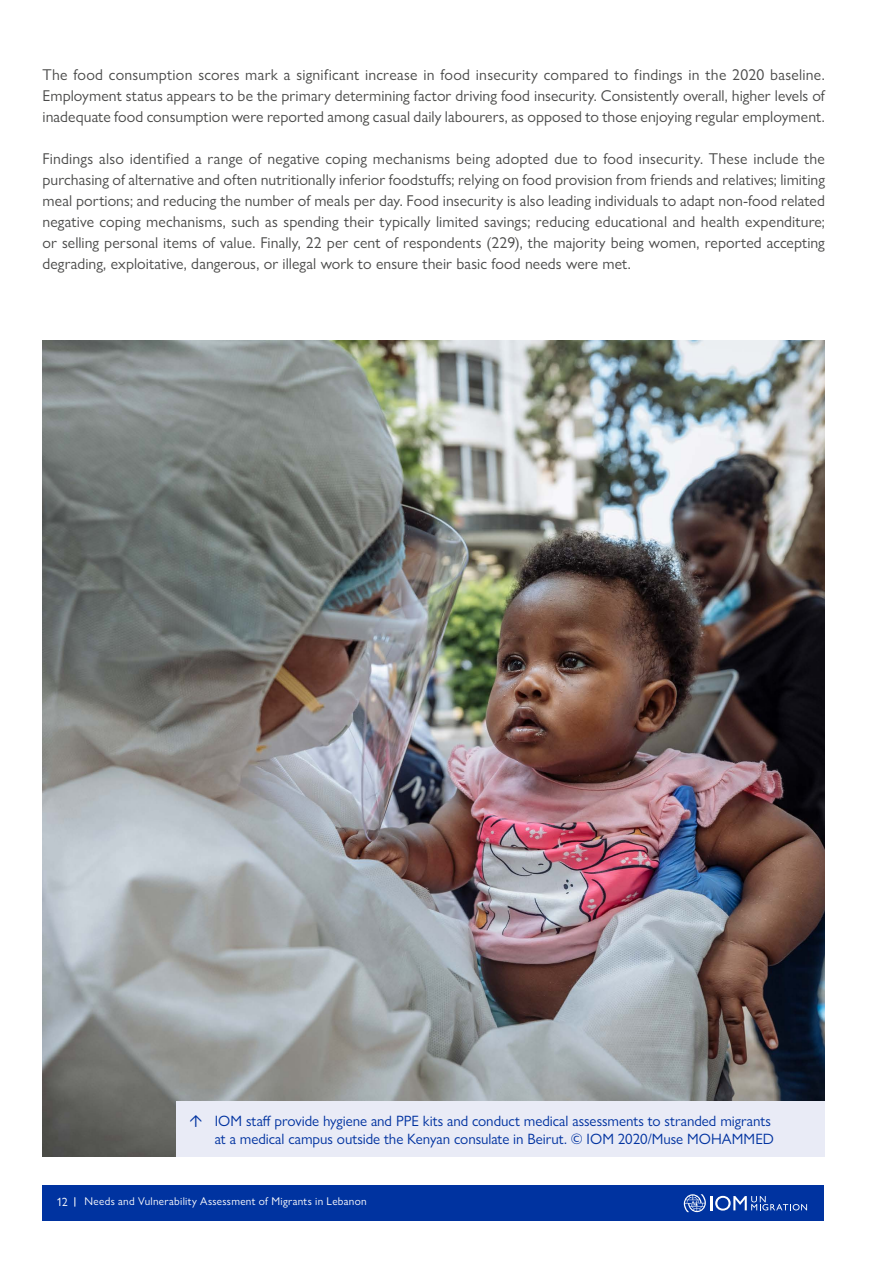
<style>
.page{position:relative;width:893px;height:1263px;background:#fff}
.page>*{position:absolute;margin:0;border:0;box-sizing:border-box;transform-origin:0 0}
.t1{font:15.75px/21px "Gill Sans Nova";letter-spacing:.005em;color:#4a4a49;text-align:justify}
.t2{font:15px/18px "Gill Sans Nova";letter-spacing:-.005em;color:#0032a0}
.t3{font:12px "Gill Sans Nova";color:#fff}
.t4{font:11.25px "Gill Sans Nova";letter-spacing:.025em;color:#fff}
</style>
<div class="page">
<div style="left:43px;top:1185px;width:781px;height:35px;background:#0033a0"></div>
<svg style="left:684px;top:1194px;width:123px;height:18px"></svg>
<img style="left:43px;top:340px;width:782px;height:817px">
<div style="left:176px;top:1102px;width:649px;height:55px;background:#e9ebf6"></div>
<p class="t1" style="left:43px;top:64px;width:784px">The food consumption scores mark a significant increase in food insecurity compared to findings in the 2020 baseline.<br>Employment status appears to be the primary determining factor driving food insecurity. Consistently overall, higher levels of inadequate food consumption were reported among casual daily labourers, as opposed to those enjoying regular employment.</p>
<p class="t1" style="left:43px;top:148px;width:784px">Findings also identified a range of negative coping mechanisms being adopted due to food insecurity. These include the purchasing of alternative and often nutritionally inferior foodstuffs; relying on food provision from friends and relatives; limiting meal portions; and reducing the number of meals per day. Food insecurity is also leading individuals to adapt non-food related negative coping mechanisms, such as spending their typically limited savings; reducing educational and health expenditure; or selling personal items of value. Finally, 22 per cent of respondents (229), the majority being women, reported accepting degrading, exploitative, dangerous, or illegal work to ensure their basic food needs were met.</p>
<p class="t2" style="left:215px;top:1112px;width:561px">IOM staff provide hygiene and PPE kits and conduct medical assessments to stranded migrants at a medical campus outside the Kenyan consulate in Beirut. © IOM 2020/Muse MOHAMMED</p>
<p class="t3" style="left:56px;top:1195px;width:13px">12</p>
<p class="t4" style="left:84px;top:1194px;width:284px">Needs and Vulnerability Assessment of Migrants in Lebanon</p>
</div>
